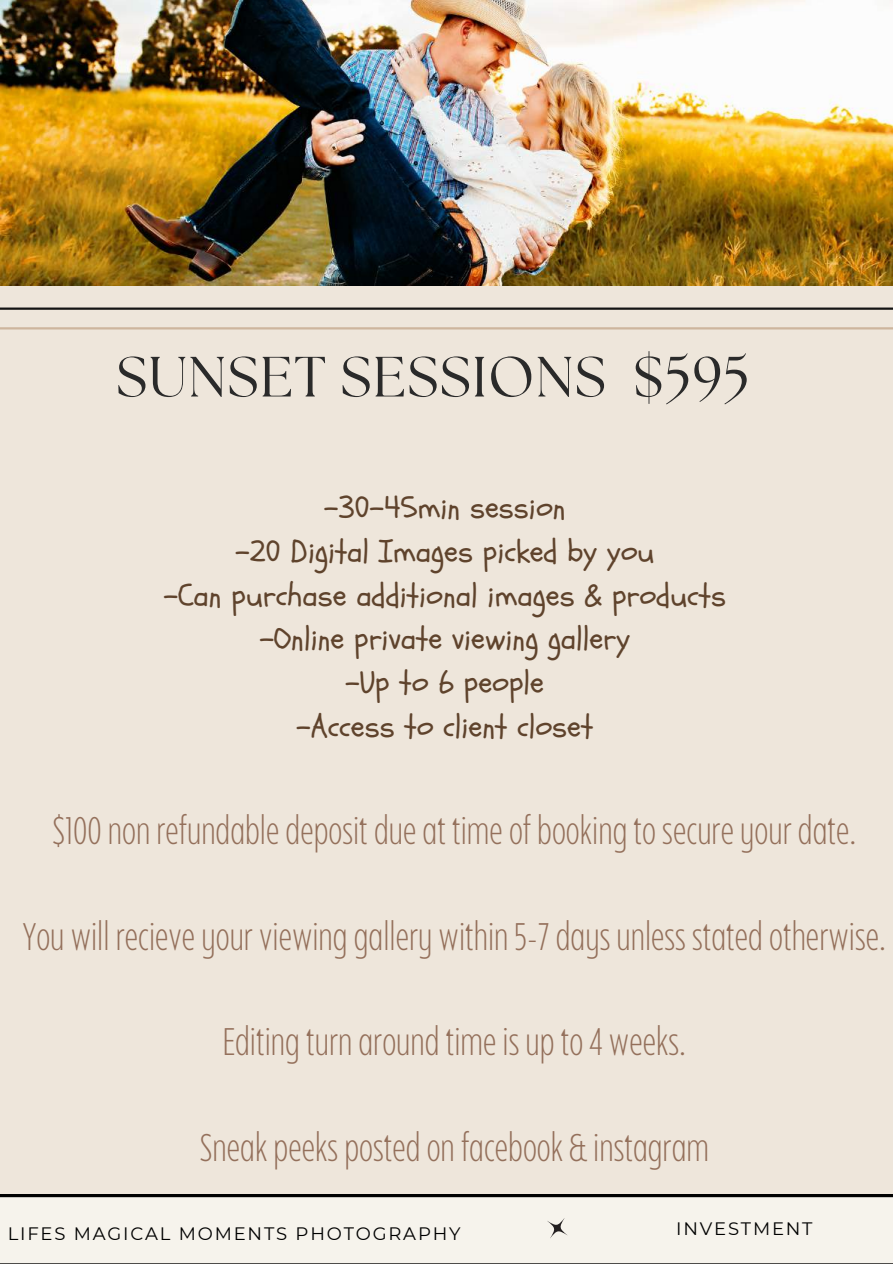
<style>
.page{position:relative;width:893px;height:1264px;background:#fff}
.page>*{position:absolute;margin:0;border:0;box-sizing:border-box;transform-origin:0 0}
.t1{font:56.55px "The Seasons";letter-spacing:.02em;color:#2a2a2a}
.t2{font:200 condensed 38.4px "Balgin";color:#94705b}
.t3{font:31.5px/43.8px "Schoolbell";color:#5f432c;text-align:center}
.t4{font:18px "Montserrat";letter-spacing:.1em;color:#000}
</style>
<div class="page">
<div style="left:0;top:0;width:892px;height:1263px;background:#eee6db"></div>
<div style="left:0;top:1194px;width:892px;height:69px;background:#f6f3ec"></div>
<svg style="left:539px;top:1209px;width:36px;height:37px"></svg>
<hr style="left:0;top:327px;width:892px;height:2px;background:#cdb59d">
<hr style="left:0;top:307px;width:892px;height:3px;background:#131313">
<img style="left:0;top:0;width:892px;height:285px">
<h1 class="t1" style="left:116px;top:351px;width:635px">SUNSET SESSIONS $595</h1>
<p class="t3" style="left:163px;top:486px;width:564px">-30-45min session<br>-20 Digital Images picked by you<br>-Can purchase additional images &amp; products -Online private viewing gallery<br>-Up to 6 people<br>-Access to client closet</p>
<p class="t2" style="left:52px;top:815px;width:805px">$100 non refundable deposit due at time of booking to secure your date.</p>
<p class="t2" style="left:23px;top:920px;width:864px">You will recieve your viewing gallery within 5-7 days unless stated otherwise.</p>
<p class="t2" style="left:223px;top:1026px;width:465px">Editing turn around time is up to 4 weeks.</p>
<p class="t2" style="left:200px;top:1132px;width:510px">Sneak peeks posted on facebook &amp; instagram</p>
<p class="t4" style="left:8px;top:1222px;width:454px">LIFES MAGICAL MOMENTS PHOTOGRAPHY</p>
<p class="t4" style="left:676px;top:1217px;width:138px">INVESTMENT</p>
</div>
